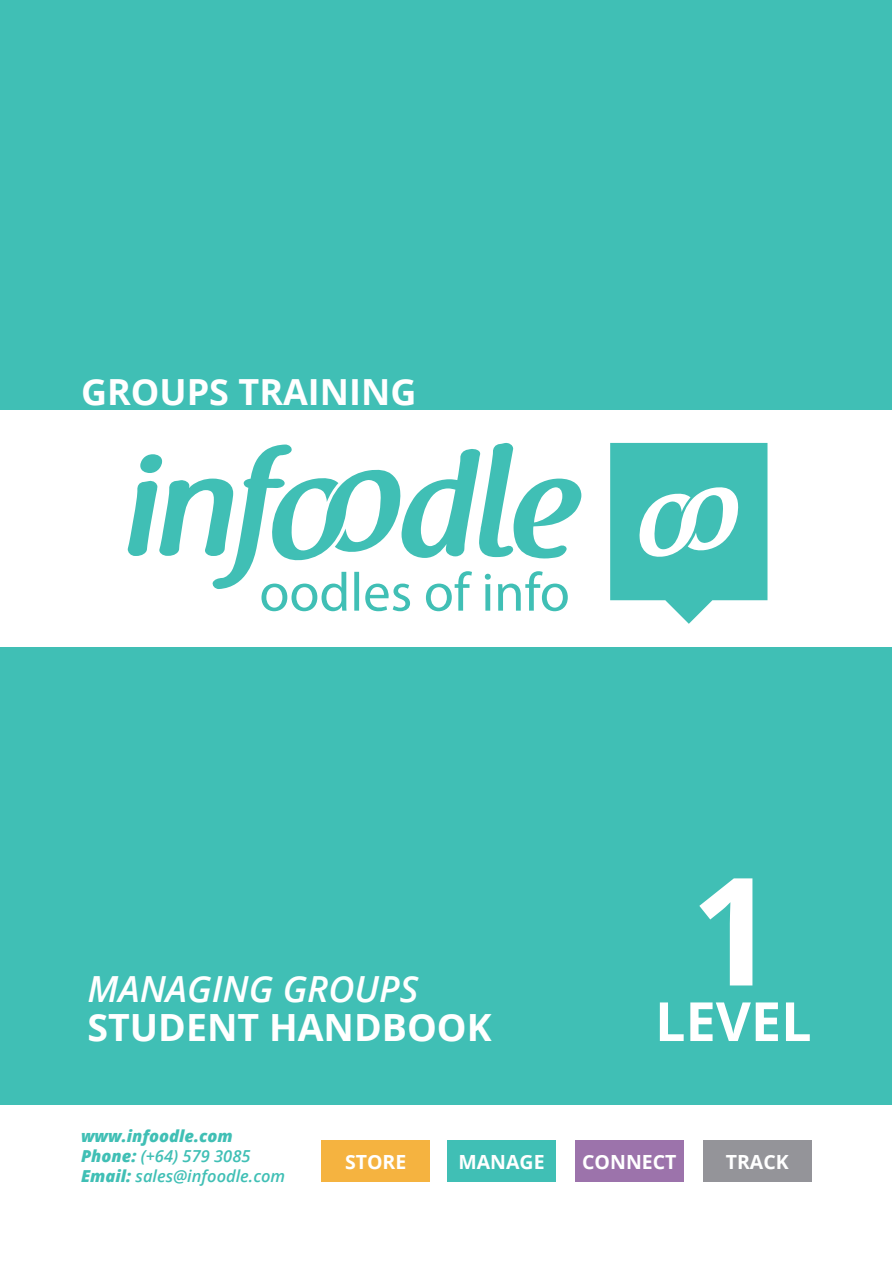
<style>
.page{position:relative;width:893px;height:1263px;background:#fff}
.page>*{position:absolute;margin:0;border:0;box-sizing:border-box;transform-origin:0 0}
.t1{font:700 150px "Open Sans";color:#fff}
.t2{font:700 54px "Open Sans";color:#fff}
.t3{font:700 37.5px "Open Sans";color:#fff}
.t4{font:700 36px "Open Sans";color:#fff}
.t5{font:italic 600 36px "Open Sans";color:#fff}
.t6{font:700 19.5px "Open Sans";color:#fff}
.t7{font:italic 600 16.5px/19.8px "Open Sans";color:#40bfb5}
.s1{font-weight:800}
</style>
<div class="page">
<div style="left:1px;top:0;width:891px;height:1105px;background:#40bfb5"></div>
<div style="left:0;top:410px;width:892px;height:237px;background:#fff"></div>
<svg style="left:127px;top:443px;width:454px;height:168px"></svg>
<svg style="left:610px;top:443px;width:157px;height:181px"></svg>
<div style="left:703px;top:1141px;width:109px;height:41px;background:#949499"></div>
<div style="left:575px;top:1141px;width:109px;height:41px;background:#9c73ab"></div>
<div style="left:447px;top:1141px;width:109px;height:41px;background:#40bfb5"></div>
<div style="left:321px;top:1141px;width:109px;height:41px;background:#f5b340"></div>
<h3 class="t4" style="left:81px;top:367px;width:337px">GROUPS TRAINING</h3>
<h3 class="t5" style="left:88px;top:964px;width:332px">MANAGING GROUPS</h3>
<h3 class="t3" style="left:88px;top:1001px;width:406px">STUDENT HANDBOOK</h3>
<h1 class="t1" style="left:690px;top:825px;width:87px">1</h1>
<h2 class="t2" style="left:655px;top:983px;width:158px">LEVEL</h2>
<p class="t7" style="left:81px;top:1126px;width:206px"><span class="s1">www.infoodle.com<br>Phone:</span> (+64) 579 3085<br><span class="s1">Email:</span> sales@infoodle.com</p>
<p class="t6" style="left:345px;top:1148px;width:63px">STORE</p>
<p class="t6" style="left:458px;top:1148px;width:88px">MANAGE</p>
<p class="t6" style="left:582px;top:1148px;width:96px">CONNECT</p>
<p class="t6" style="left:726px;top:1148px;width:64px">TRACK</p>
</div>
